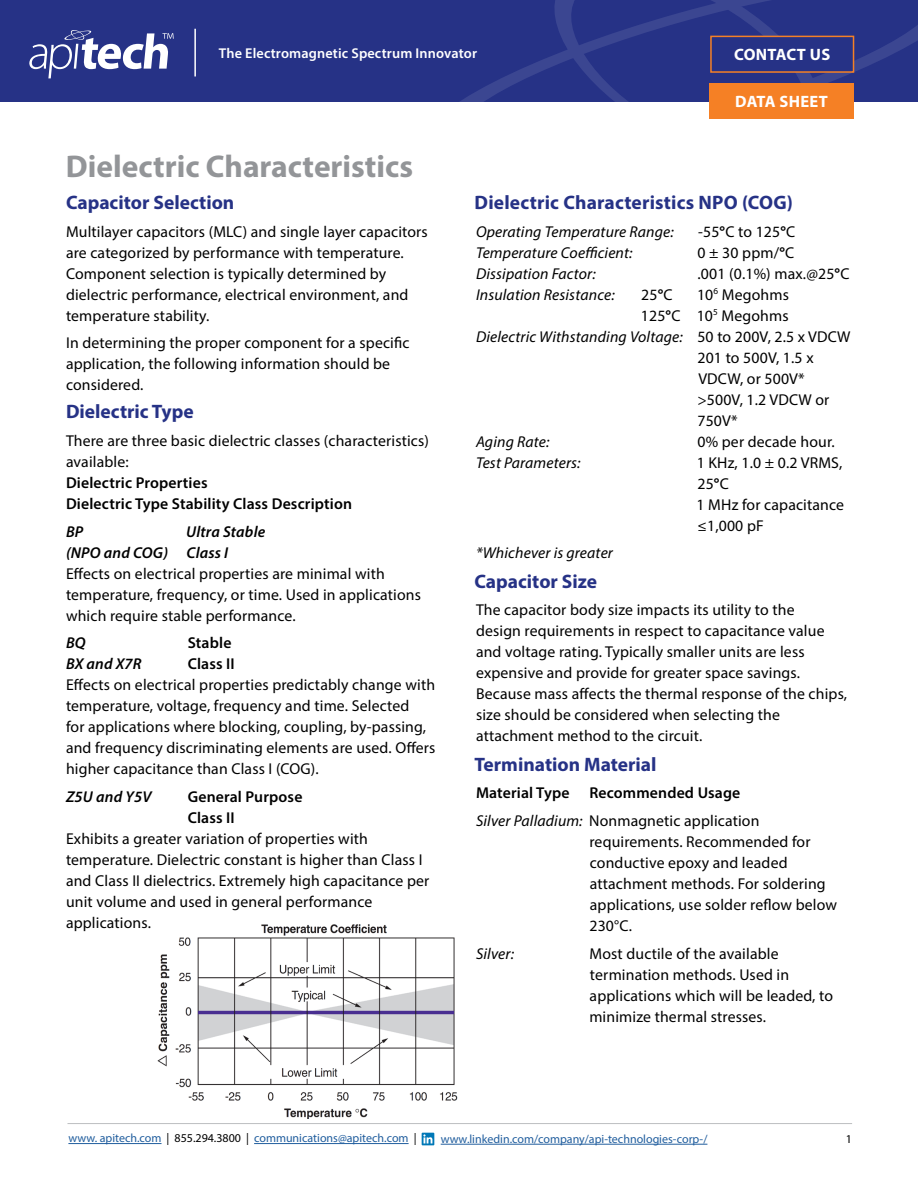
<style>
.page{position:relative;width:918px;height:1188px;background:#fff}
.page>*{position:absolute;margin:0;border:0;box-sizing:border-box;transform-origin:0 0}
.t1{font:700 31.5px "Myriad Pro";color:#939598}
.t2{font:700 19.5px "Myriad Pro";color:#263286}
.t3{font:700 16.5px "Myriad Pro";letter-spacing:.02em;color:#fff}
.t4{font:15.75px/21px "Myriad Pro";letter-spacing:.01em;color:#000}
.t5{font:italic 15.75px "Myriad Pro";letter-spacing:.01em;color:#000}
.t6{font:600 15.75px "Myriad Pro";letter-spacing:.01em;color:#000}
.t7{font:italic 600 15.75px "Myriad Pro";letter-spacing:.01em;color:#000}
.t8{font:600 14.25px "Myriad Pro";letter-spacing:.01em;color:#fff}
.t9{font:12px "Myriad Pro";color:#215e9e}
.t10{font:12px "Myriad Pro";color:#000}
.s1{font-weight:600}
.s2{font-weight:600;font-style:italic}
.s3{font-weight:700}
.s4{font-style:normal}
.s5{font-style:italic}
.s6{color:#000}
</style>
<div class="page">
<div style="left:0;top:0;width:918px;height:102px;background:#263286"></div>
<svg style="left:460px;top:25px;width:458px;height:77px"></svg>
<svg style="left:539px;top:0;width:301px;height:119px"></svg>
<hr style="left:194px;top:29px;width:2px;height:47px;background:#fff">
<div style="left:710px;top:83px;width:144px;height:36px;background:#f58025"></div>
<svg style="left:29px;top:30px;width:145px;height:48px"></svg>
<hr style="left:68px;top:1123px;width:784px;height:1px;background:#bcbec0">
<hr style="left:68px;top:1143px;width:94px;height:1px;background:#215e9e">
<hr style="left:254px;top:1143px;width:155px;height:1px;background:#215e9e">
<svg style="left:422px;top:1133px;width:12px;height:12px"></svg>
<svg style="left:423px;top:1134px;width:9px;height:9px"></svg>
<hr style="left:441px;top:1144px;width:266px;height:1px;background:#215e9e">
<div style="left:710px;top:36px;width:144px;height:37px;background:#263286;border:2px solid #f58025"></div>
<img style="left:157px;top:924px;width:301px;height:195px">
<p class="t8" style="left:219px;top:44px;width:260px">The Electromagnetic Spectrum Innovator</p>
<p class="t3" style="left:734px;top:44px;width:98px">CONTACT US</p>
<p class="t3" style="left:735px;top:91px;width:94px">DATA SHEET</p>
<p class="t1" style="left:66px;top:146px;width:349px">Dielectric Characteristics</p>
<p class="t2" style="left:66px;top:190px;width:170px">Capacitor Selection</p>
<p class="t4" style="left:66px;top:221px;width:363px">Multilayer capacitors (MLC) and single layer capacitors are categorized by performance with temperature.<br>Component selection is typically determined by dielectric performance, electrical environment, and temperature stability.</p>
<p class="t4" style="left:66px;top:332px;width:345px">In determining the proper component for a specific application, the following information should be considered.</p>
<p class="t2" style="left:66px;top:399px;width:129px">Dielectric Type</p>
<p class="t4" style="left:66px;top:430px;width:365px">There are three basic dielectric classes (characteristics) available:<br><span class="s1">Dielectric Properties<br>Dielectric Type Stability Class Description</span></p>
<p class="t7" style="left:66px;top:521px;width:19px">BP</p>
<p class="t4" style="left:66px;top:521px;width:357px;text-indent:120px"><span class="s2">Ultra Stable<br>(NPO and COG) Class I<br></span>Effects on electrical properties are minimal with temperature, frequency, or time. Used in applications which require stable performance.</p>
<p class="t7" style="left:66px;top:633px;width:21px">BQ</p>
<p class="t6" style="left:188px;top:633px;width:45px">Stable</p>
<p class="t7" style="left:66px;top:654px;width:77px">BX and X7R</p>
<p class="t4" style="left:66px;top:653px;width:371px;text-indent:122px"><span class="s1">Class II<br></span>Effects on electrical properties predictably change with temperature, voltage, frequency and time. Selected<br>for applications where blocking, coupling, by-passing, and frequency discriminating elements are used. Offers higher capacitance than Class I (COG).</p>
<p class="t7" style="left:66px;top:787px;width:87px">Z5U and Y5V</p>
<p class="t6" style="left:188px;top:787px;width:116px">General Purpose</p>
<p class="t6" style="left:188px;top:808px;width:49px">Class II</p>
<p class="t4" style="left:66px;top:828px;width:304px">Exhibits a greater variation of properties with</p>
<p class="t4" style="left:66px;top:849px;width:358px">temperature. Dielectric constant is higher than Class I</p>
<p class="t4" style="left:66px;top:870px;width:365px">and Class II dielectrics. Extremely high capacitance per</p>
<p class="t4" style="left:66px;top:891px;width:308px">unit volume and used in general performance</p>
<p class="t4" style="left:66px;top:912px;width:87px">applications.</p>
<p class="t2" style="left:475px;top:190px;width:320px">Dielectric Characteristics NPO (COG)</p>
<p class="t5" style="left:476px;top:222px;width:199px">Operating Temperature Range:</p>
<p class="t4" style="left:698px;top:221px;width:99px">-55<span class="s3">°</span>C to 125<span class="s3">°</span>C</p>
<p class="t5" style="left:476px;top:243px;width:158px">Temperature Coefficient:</p>
<p class="t4" style="left:698px;top:242px;width:98px">0 ± 30 ppm/<span class="s3">°</span>C</p>
<p class="t5" style="left:476px;top:264px;width:121px">Dissipation Factor:</p>
<p class="t4" style="left:698px;top:263px;width:153px">.001 (0.1%) max.@25<span class="s3">°</span>C</p>
<p class="t5" style="left:476px;top:285px;width:140px">Insulation Resistance:</p>
<p class="t4" style="left:641px;top:284px;width:33px">25<span class="s3">°</span>C</p>
<p class="t4" style="left:697px;top:284px;width:93px">10<sup>6</sup> Megohms</p>
<p class="t4" style="left:641px;top:305px;width:149px">125<span class="s3">°</span>C 10<sup>5</sup> Megohms</p>
<p class="t5" style="left:476px;top:327px;width:376px">Dielectric Withstanding Voltage: <span class="s4">50 to 200V, 2.5 x VDCW</span></p>
<p class="t4" style="left:698px;top:347px;width:118px">201 to 500V, 1.5 x</p>
<p class="t4" style="left:698px;top:368px;width:108px">VDCW, or 500V*</p>
<p class="t4" style="left:697px;top:389px;width:134px">&gt;500V, 1.2 VDCW or</p>
<p class="t4" style="left:698px;top:410px;width:42px">750V*</p>
<p class="t5" style="left:476px;top:432px;width:75px">Aging Rate:</p>
<p class="t4" style="left:698px;top:431px;width:139px">0% per decade hour.</p>
<p class="t5" style="left:476px;top:453px;width:106px">Test Parameters:</p>
<p class="t4" style="left:697px;top:452px;width:149px">1 KHz, 1.0 ± 0.2 VRMS,<br>25<span class="s3">°</span>C<br>1 MHz for capacitance ≤1,000 pF</p>
<p class="t5" style="left:476px;top:543px;width:138px">*Whichever is greater</p>
<p class="t2" style="left:475px;top:568px;width:124px">Capacitor Size</p>
<p class="t4" style="left:476px;top:599px;width:373px">The capacitor body size impacts its utility to the<br>design requirements in respect to capacitance value and voltage rating. Typically smaller units are less expensive and provide for greater space savings.<br>Because mass affects the thermal response of the chips, size should be considered when selecting the attachment method to the circuit.</p>
<p class="t2" style="left:475px;top:751px;width:184px">Termination Material</p>
<p class="t6" style="left:476px;top:783px;width:95px">Material Type</p>
<p class="t6" style="left:589px;top:783px;width:153px">Recommended Usage</p>
<p class="t4" style="left:590px;top:810px;width:249px;text-indent:-113px"><span class="s5">Silver Palladium:</span> Nonmagnetic application requirements. Recommended for conductive epoxy and leaded attachment methods. For soldering applications, use solder reflow below<br>230°C.</p>
<p class="t5" style="left:476px;top:944px;width:40px">Silver:</p>
<p class="t4" style="left:589px;top:943px;width:245px">Most ductile of the available termination methods. Used in applications which will be leaded, to minimize thermal stresses.</p>
<p class="t9" style="left:68px;top:1131px;width:350px">www. apitech.com <span class="s6">| 855.294.3800 |</span> communications@apitech.com <span class="s6">|</span></p>
<p class="t9" style="left:441px;top:1132px;width:268px">www.linkedin.com/company/api-technologies-corp-/</p>
<p class="t10" style="left:846px;top:1132px;width:8px">1</p>
</div>
